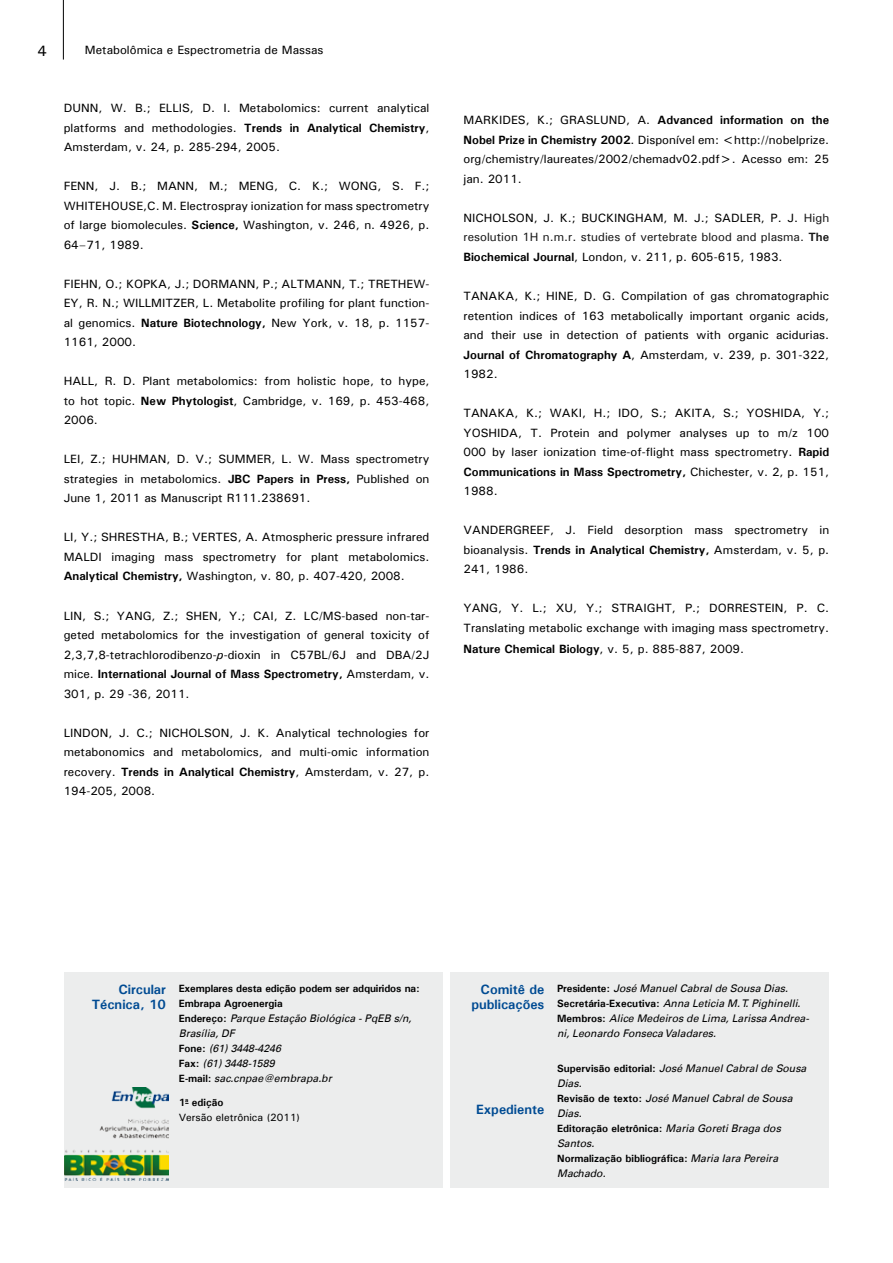
<style>
.page{position:relative;width:893px;height:1263px;background:#fff}
.page>*{position:absolute;margin:0;border:0;box-sizing:border-box;transform-origin:0 0}
.t1{font:15px "Univers";color:#000}
.t2{font:700 13.5px/15px "Univers";color:#004b93;text-align:right}
.t3{font:12px/19.5px "Univers";color:#000;text-align:justify}
.t4{font:700 12px "Univers";color:#000}
.t5{font:italic 10.5px/15px "Univers LT";color:#000}
.t6{font:700 10.5px/15px "Univers";color:#000}
.t7{font:10.5px/15px "Univers";color:#000}
.s1{font-weight:700}
.s2{font-weight:500;font-style:italic}
.s3{color:#191919}
.s4{font-weight:700;color:#191919}
.s5{font-weight:400}
.s6{font-family:"Univers";font-weight:700;font-style:normal}
.s7{font-family:"Univers LT";font-weight:400;font-style:italic}
</style>
<div class="page">
<hr style="left:63px;top:0;width:1px;height:60px;background:#000">
<div style="left:451px;top:972px;width:378px;height:216px;background:#eceded"></div>
<div style="left:64px;top:972px;width:378px;height:216px;background:#eceded"></div>
<img style="left:65px;top:1087px;width:104px;height:93px">
<p class="t1" style="left:37px;top:41px;width:11px">4</p>
<p class="t3" style="left:85px;top:40px;width:240px">Metabolômica e Espectrometria de Massas</p>
<p class="t3" style="left:64px;top:98px;width:367px">DUNN, W. B.; ELLIS, D. I. Metabolomics: current analytical platforms and methodologies. <span class="s1">Trends in Analytical Chemistry</span>, Amsterdam, v. 24, p. 285-294, 2005.</p>
<p class="t3" style="left:64px;top:176px;width:367px">FENN, J. B.; MANN, M.; MENG, C. K.; WONG, S. F.; WHITEHOUSE,C. M. Electrospray ionization for mass spectrometry of large biomolecules. <span class="s1">Science,</span> Washington, v. 246, n. 4926, p.<br>64–71, 1989.</p>
<p class="t3" style="left:64px;top:274px;width:367px">FIEHN, O.; KOPKA, J.; DORMANN, P.; ALTMANN, T.; TRETHEW-EY, R. N.; WILLMITZER, L. Metabolite profiling for plant function&shy;al genomics. <span class="s1">Nature Biotechnology,</span> New York, v. 18, p. 1157- 1161, 2000.</p>
<p class="t3" style="left:64px;top:371px;width:367px">HALL, R. D. Plant metabolomics: from holistic hope, to hype, to hot topic. <span class="s1">New Phytologist</span>, Cambridge, v. 169, p. 453-468, 2006.</p>
<p class="t3" style="left:64px;top:449px;width:367px">LEI, Z.; HUHMAN, D. V.; SUMMER, L. W. Mass spectrometry strategies in metabolomics. <span class="s1">JBC Papers in Press,</span> Published on June 1, 2011 as Manuscript R111.238691.</p>
<p class="t3" style="left:64px;top:527px;width:367px">LI, Y.; SHRESTHA, B.; VERTES, A. Atmospheric pressure infrared MALDI imaging mass spectrometry for plant metabolomics.<br><span class="s1">Analytical Chemistry,</span> Washington, v. 80, p. 407-420, 2008.</p>
<p class="t3" style="left:64px;top:605px;width:367px">LIN, S.; YANG, Z.; SHEN, Y.; CAI, Z. LC/MS-based non-tar&shy;geted metabolomics for the investigation of general toxicity of 2,3,7,8-tetrachlorodibenzo-<span class="s2">p</span>-dioxin in C57BL/6J and DBA/2J mice. <span class="s1">International Journal of Mass Spectrometry,</span> Amsterdam, v.<br>301, p. 29 -36, 2011.</p>
<p class="t3" style="left:64px;top:722px;width:367px">LINDON, J. C.; NICHOLSON, J. K. Analytical technologies for metabonomics and metabolomics, and multi-omic information recovery. <span class="s1">Trends in Analytical Chemistry</span>, Amsterdam, v. 27, p.<br>194-205, 2008.</p>
<p class="t3" style="left:463px;top:110px;width:367px">MARKIDES, K.; GRASLUND, A. <span class="s1">Advanced information on the Nobel Prize in Chemistry 2002</span>. Disponível em: &lt;http://nobelprize. org/chemistry/laureates/2002/chemadv02.pdf&gt;. Acesso em: 25 jan. 2011.</p>
<p class="t3" style="left:463px;top:208px;width:367px">NICHOLSON, J. K.; BUCKINGHAM, M. J.; SADLER, P. J. <span class="s3">High resolution 1H n.m.r. studies of vertebrate blood and plasma.</span> <span class="s4">The </span><span class="s1">Biochemical Journal</span>, London, v. 211, p. 605-615, 1983.</p>
<p class="t3" style="left:463px;top:286px;width:367px">TANAKA, K.; HINE, D. G. Compilation of gas chromatographic retention indices of 163 metabolically important organic acids, and their use in detection of patients with organic acidurias.<br><span class="s1">Journal of Chromatography A</span>, Amsterdam, v. 239, p. 301-322, 1982.</p>
<p class="t3" style="left:463px;top:403px;width:367px">TANAKA, K.; WAKI, H.; IDO, S.; AKITA, S.; YOSHIDA, Y.; YOSHIDA, T. Protein and polymer analyses up to m/z 100<br>000 by laser ionization time-of-flight mass spectrometry. <span class="s1">Rapid Communications in Mass Spectrometry,</span> Chichester, v. 2, p. 151, 1988.</p>
<p class="t3" style="left:463px;top:520px;width:367px">VANDERGREEF, J. Field desorption mass spectrometry in bioanalysis. <span class="s1">Trends in Analytical Chemistry,</span> Amsterdam, v. 5, p.<br>241, 1986.</p>
<p class="t3" style="left:463px;top:598px;width:367px">YANG, Y. L.; XU, Y.; STRAIGHT, P.; DORRESTEIN, P. C.<br>Translating metabolic exchange with imaging mass spectrometry.</p>
<p class="t4" style="left:463px;top:641px;width:282px">Nature Chemical Biology<span class="s5">, v. 5, p. 885-887, 2009.</span></p>
<p class="t2" style="left:92px;top:982px;width:76px">Circular<br>Técnica, 10</p>
<p class="t6" style="left:179px;top:981px;width:242px">Exemplares desta edição podem ser adquiridos na:<br>Embrapa Agroenergia</p>
<p class="t5" style="left:179px;top:1011px;width:234px"><span class="s6">Endereço:</span> Parque Estação Biológica - PqEB s/n,<br>Brasília, DF<br><span class="s6">Fone:</span> (61) 3448-4246<br><span class="s6">Fax:</span> (61) 3448-1589<br><span class="s6">E-mail:</span> sac.cnpae@embrapa.br</p>
<p class="t7" style="left:179px;top:1094px;width:123px"><span class="s1">1</span><sup>a</sup> <span class="s1">edição<br></span>Versão eletrônica (2011)</p>
<p class="t2" style="left:471px;top:982px;width:74px">Comitê de publicações</p>
<p class="t2" style="left:476px;top:1102px;width:70px">Expediente</p>
<p class="t5" style="left:557px;top:981px;width:253px"><span class="s6">Presidente:</span> José Manuel Cabral de Sousa Dias.<br><span class="s6">Secretária-Executiva:</span> Anna Leticia M. T. Pighinelli.<br><span class="s6">Membros:</span> Alice Medeiros de Lima, Larissa Andrea&shy;ni, Leonardo Fonseca Valadares.</p>
<p class="t5" style="left:557px;top:1060px;width:251px"><span class="s6">Supervisão editorial:</span> José Manuel Cabral de Sousa<br>Dias.<br><span class="s6">Revisão de texto:</span> José Manuel Cabral de Sousa<br>Dias.</p>
<p class="t6" style="left:557px;top:1120px;width:225px">Editoração eletrônica: <span class="s7">Maria Goreti Braga dos</span></p>
<p class="t5" style="left:557px;top:1135px;width:39px">Santos.</p>
<p class="t6" style="left:557px;top:1150px;width:223px">Normalização bibliográfica: <span class="s7">Maria Iara Pereira</span></p>
<p class="t5" style="left:557px;top:1165px;width:50px">Machado.</p>
</div>
